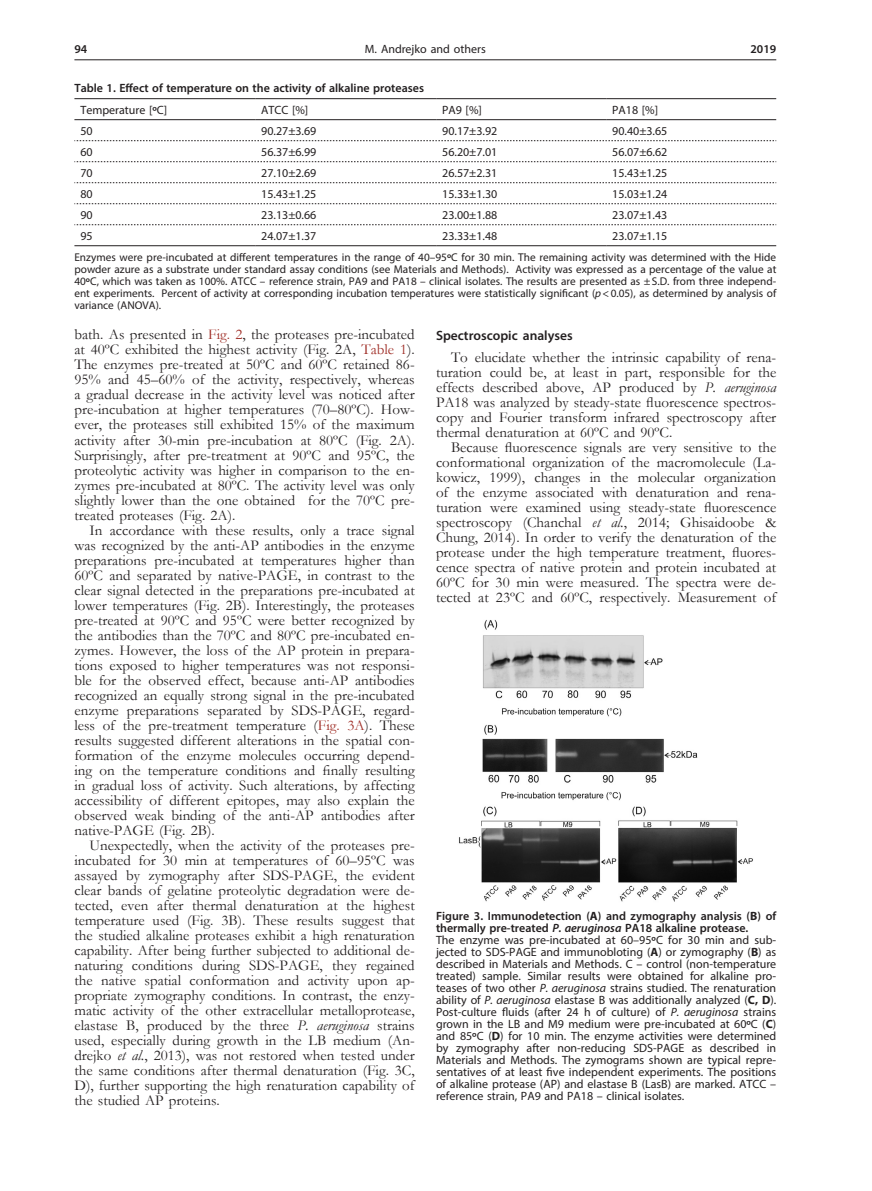
<style>
.page{position:relative;width:872px;height:1191px;background:#fff}
.page>*{position:absolute;margin:0;border:0;box-sizing:border-box;transform-origin:0 0}
.Body_tekst{font:15px/15px "Garamond";color:#231f20;text-align:justify}
.Tytul_2{font:600 13.5px "Myriad Pro";color:#231f20}
.Figure_1{font:12px/12px "Myriad Pro";color:#231f20;text-align:justify}
.Table_tekst{font:12px "Myriad Pro";color:#231f20}
.Figure{font:600 12px/12px "Myriad Pro";color:#231f20}
.Table_tytul{font:600 12px "Myriad Pro";color:#231f20}
.Table_index{font:11.25px/12px "Myriad Pro";color:#231f20;text-align:justify}
.s1{font-weight:600}
.s2{font-style:italic}
.s3{color:#9f2d26}
.s4{font-weight:700}
</style>
<div class="page">
<hr style="left:74px;top:59px;width:702px;height:1px;background:#231f20">
<svg style="left:74px;top:140px;width:702px;height:1px"></svg>
<svg style="left:74px;top:161px;width:702px;height:1px"></svg>
<svg style="left:74px;top:182px;width:702px;height:1px"></svg>
<hr style="left:74px;top:98px;width:181px;height:1px;background:#231f20">
<hr style="left:255px;top:98px;width:181px;height:1px;background:#231f20">
<hr style="left:436px;top:98px;width:170px;height:1px;background:#231f20">
<hr style="left:606px;top:98px;width:170px;height:1px;background:#231f20">
<hr style="left:74px;top:119px;width:181px;height:1px;background:#231f20">
<hr style="left:255px;top:119px;width:181px;height:1px;background:#231f20">
<hr style="left:436px;top:119px;width:170px;height:1px;background:#231f20">
<hr style="left:606px;top:119px;width:170px;height:1px;background:#231f20">
<hr style="left:74px;top:245px;width:181px;height:1px;background:#231f20">
<hr style="left:255px;top:245px;width:181px;height:1px;background:#231f20">
<hr style="left:436px;top:245px;width:170px;height:1px;background:#231f20">
<hr style="left:606px;top:245px;width:170px;height:1px;background:#231f20">
<svg style="left:74px;top:203px;width:702px;height:1px"></svg>
<svg style="left:74px;top:224px;width:702px;height:1px"></svg>
<img style="left:459px;top:620px;width:294px;height:282px">
<p class="Figure" style="left:74px;top:43px;width:14px">94</p>
<p class="Figure_1" style="left:365px;top:43px;width:122px">M. Andrejko and others</p>
<p class="Figure" style="left:750px;top:43px;width:27px">2019</p>
<p class="Table_tytul" style="left:74px;top:81px;width:351px">Table 1. Effect of temperature on the activity of alkaline proteases</p>
<p class="Table_tekst" style="left:80px;top:102px;width:88px">Temperature [<span class="s1">o</span>C]</p>
<p class="Table_tekst" style="left:261px;top:102px;width:49px">ATCC [%]</p>
<p class="Table_tekst" style="left:442px;top:102px;width:41px">PA9 [%]</p>
<p class="Table_tekst" style="left:612px;top:102px;width:47px">PA18 [%]</p>
<p class="Table_tekst" style="left:80px;top:123px;width:14px">50</p>
<p class="Table_tekst" style="left:261px;top:123px;width:57px">90.27±3.69</p>
<p class="Table_tekst" style="left:442px;top:123px;width:57px">90.17±3.92</p>
<p class="Table_tekst" style="left:612px;top:123px;width:57px">90.40±3.65</p>
<p class="Table_tekst" style="left:80px;top:144px;width:14px">60</p>
<p class="Table_tekst" style="left:261px;top:144px;width:57px">56.37±6.99</p>
<p class="Table_tekst" style="left:442px;top:144px;width:57px">56.20±7.01</p>
<p class="Table_tekst" style="left:612px;top:144px;width:57px">56.07±6.62</p>
<p class="Table_tekst" style="left:80px;top:165px;width:14px">70</p>
<p class="Table_tekst" style="left:261px;top:165px;width:57px">27.10±2.69</p>
<p class="Table_tekst" style="left:442px;top:165px;width:57px">26.57±2.31</p>
<p class="Table_tekst" style="left:612px;top:165px;width:57px">15.43±1.25</p>
<p class="Table_tekst" style="left:80px;top:186px;width:14px">80</p>
<p class="Table_tekst" style="left:261px;top:186px;width:57px">15.43±1.25</p>
<p class="Table_tekst" style="left:442px;top:186px;width:57px">15.33±1.30</p>
<p class="Table_tekst" style="left:612px;top:186px;width:57px">15.03±1.24</p>
<p class="Table_tekst" style="left:80px;top:207px;width:14px">90</p>
<p class="Table_tekst" style="left:261px;top:207px;width:57px">23.13±0.66</p>
<p class="Table_tekst" style="left:442px;top:207px;width:57px">23.00±1.88</p>
<p class="Table_tekst" style="left:612px;top:207px;width:57px">23.07±1.43</p>
<p class="Table_tekst" style="left:80px;top:228px;width:14px">95</p>
<p class="Table_tekst" style="left:261px;top:228px;width:57px">24.07±1.37</p>
<p class="Table_tekst" style="left:442px;top:228px;width:57px">23.33±1.48</p>
<p class="Table_tekst" style="left:612px;top:228px;width:57px">23.07±1.15</p>
<p class="Table_index" style="left:74px;top:251px;width:703px">Enzymes were pre-incubated at different temperatures in the range of 40–95<span class="s1">o</span>C for 30 min. The remaining activity was determined with the Hide powder azure as a substrate under standard assay conditions (see Materials and Methods). Activity was expressed as a percentage of the value at 40<span class="s1">o</span>C, which was taken as 100%. ATCC – reference strain, PA9 and PA18 – clinical isolates. The results are presented as ±S.D. from three independ&shy;ent experiments. Percent of activity at corresponding incubation temperatures were statistically significant (<span class="s2">p</span>&lt;0.05), as determined by analysis of variance (ANOVA).</p>
<p class="Body_tekst" style="left:74px;top:327px;width:342px">bath. As presented in <span class="s3">Fig. 2</span>, the proteases pre-incubated at 40ºC exhibited the highest activity (Fig. 2A, <span class="s3">Table 1</span>).<br>The enzymes pre-treated at 50ºC and 60ºC retained 86- 95% and 45–60% of the activity, respectively, whereas a gradual decrease in the activity level was noticed after pre-incubation at higher temperatures (70–80ºC). How&shy;ever, the proteases still exhibited 15% of the maximum activity after 30-min pre-incubation at 80ºC (Fig. 2A).<br>Surprisingly, after pre-treatment at 90ºC and 95ºC, the proteolytic activity was higher in comparison to the en&shy;zymes pre-incubated at 80ºC. The activity level was only slightly lower than the one obtained for the 70ºC pre&shy;treated proteases (Fig. 2A).</p>
<p class="Body_tekst" style="left:74px;top:522px;width:342px;text-indent:15px">In accordance with these results, only a trace signal was recognized by the anti-AP antibodies in the enzyme preparations pre-incubated at temperatures higher than 60ºC and separated by native-PAGE, in contrast to the clear signal detected in the preparations pre-incubated at lower temperatures (Fig. 2B). Interestingly, the proteases pre-treated at 90ºC and 95ºC were better recognized by the antibodies than the 70ºC and 80ºC pre-incubated en&shy;zymes. However, the loss of the AP protein in prepara&shy;tions exposed to higher temperatures was not responsi&shy;ble for the observed effect, because anti-AP antibodies recognized an equally strong signal in the pre-incubated enzyme preparations separated by SDS-PAGE, regard&shy;less of the pre-treatment temperature (<span class="s3">Fig. 3A</span>). These results suggested different alterations in the spatial con&shy;formation of the enzyme molecules occurring depend&shy;ing on the temperature conditions and finally resulting in gradual loss of activity. Such alterations, by affecting accessibility of different epitopes, may also explain the observed weak binding of the anti-AP antibodies after native-PAGE (Fig. 2B).</p>
<p class="Body_tekst" style="left:74px;top:837px;width:342px;text-indent:15px">Unexpectedly, when the activity of the proteases pre&shy;incubated for 30 min at temperatures of 60–95ºC was assayed by zymography after SDS-PAGE, the evident clear bands of gelatine proteolytic degradation were de&shy;tected, even after thermal denaturation at the highest temperature used (Fig. 3B). These results suggest that the studied alkaline proteases exhibit a high renaturation capability. After being further subjected to additional de&shy;naturing conditions during SDS-PAGE, they regained the native spatial conformation and activity upon ap&shy;propriate zymography conditions. In contrast, the enzy&shy;matic activity of the other extracellular metalloprotease, elastase B, produced by the three <span class="s2">P. aeruginosa</span> strains used, especially during growth in the LB medium (An&shy;drejko <span class="s2">et al.</span>, 2013), was not restored when tested under the same conditions after thermal denaturation (Fig. 3C, D), further supporting the high renaturation capability of the studied AP proteins.</p>
<p class="Tytul_2" style="left:436px;top:327px;width:138px">Spectroscopic analyses</p>
<p class="Body_tekst" style="left:436px;top:350px;width:342px;text-indent:15px">To elucidate whether the intrinsic capability of rena&shy;turation could be, at least in part, responsible for the effects described above, AP produced by <span class="s2">P. aeruginosa </span>PA18 was analyzed by steady-state fluorescence spectros&shy;copy and Fourier transform infrared spectroscopy after thermal denaturation at 60ºC and 90ºC.</p>
<p class="Body_tekst" style="left:436px;top:440px;width:342px;text-indent:15px">Because fluorescence signals are very sensitive to the conformational organization of the macromolecule (La&shy;kowicz, 1999), changes in the molecular organization of the enzyme associated with denaturation and rena&shy;turation were examined using steady-state fluorescence spectroscopy (Chanchal <span class="s2">et al.</span>, 2014; Ghisaidoobe &amp; Chung, 2014). In order to verify the denaturation of the protease under the high temperature treatment, fluores&shy;cence spectra of native protein and protein incubated at 60ºC for 30 min were measured. The spectra were de&shy;tected at 23ºC and 60ºC, respectively. Measurement of</p>
<p class="Figure" style="left:436px;top:909px;width:342px">Figure 3. Immunodetection (<span class="s4">A</span>) and zymography analysis (<span class="s4">B</span>) of thermally pre-treated <span class="s2">P. aeruginosa</span> PA18 alkaline protease.</p>
<p class="Figure_1" style="left:436px;top:934px;width:342px">The enzyme was pre-incubated at 60–95<span class="s1">o</span>C for 30 min and sub&shy;jected to SDS-PAGE and immunobloting (<span class="s4">A</span>) or zymography (<span class="s4">B</span>) as described in Materials and Methods. C – control (non-temperature treated) sample. Similar results were obtained for alkaline pro&shy;teases of two other <span class="s2">P. aeruginosa</span> strains studied. The renaturation ability of <span class="s2">P. aeruginosa</span> elastase B was additionally analyzed (<span class="s4">C, D</span>).<br>Post-culture fluids (after 24 h of culture) of <span class="s2">P. aeruginosa</span> strains grown in the LB and M9 medium were pre-incubated at 60<span class="s1">o</span>C (<span class="s4">C</span>) and 85<span class="s1">o</span>C (<span class="s4">D</span>) for 10 min. The enzyme activities were determined by zymography after non-reducing SDS-PAGE as described in Materials and Methods. The zymograms shown are typical repre&shy;sentatives of at least five independent experiments. The positions of alkaline protease (AP) and elastase B (LasB) are marked. ATCC – reference strain, PA9 and PA18 – clinical isolates.</p>
</div>
